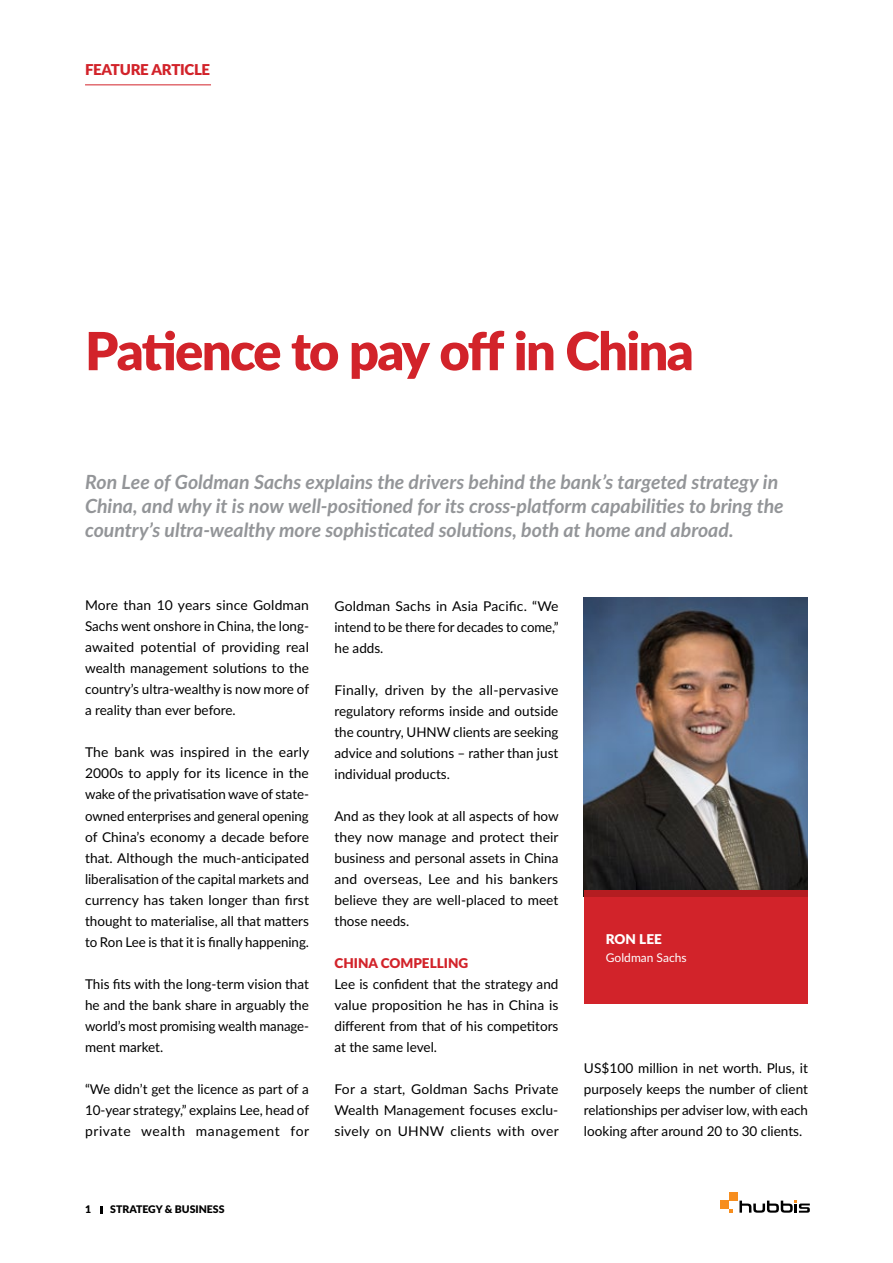
<style>
.page{position:relative;width:893px;height:1263px;background:#fff}
.page>*{position:absolute;margin:0;border:0;box-sizing:border-box;transform-origin:0 0}
.t1{font:900 52.5px "Lato";letter-spacing:-.035em;color:#d2232a}
.t2{font:italic 700 19.5px/24px "Lato";color:#939598}
.t3{font:900 15px "Lato";letter-spacing:-.025em;color:#d2232a}
.t4{font:13.5px/21px "Lato";color:#000;text-align:justify}
.t5{font:900 13.5px "Lato";color:#d2232a}
.t6{font:900 13.5px "Lato";color:#fff}
.t7{font:12px "Lato";color:#fff}
.t8{font:900 10.5px "Lato";color:#000}
</style>
<div class="page">
<hr style="left:85px;top:84px;width:126px;height:1px;background:#d2232a">
<svg style="left:101px;top:1206px;width:2px;height:7px"></svg>
<div style="left:584px;top:890px;width:224px;height:114px;background:#d2232a"></div>
<img style="left:584px;top:597px;width:224px;height:293px">
<div style="left:584px;top:890px;width:224px;height:7px;background:#b41d21"></div>
<svg style="left:739px;top:1200px;width:71px;height:13px"></svg>
<div style="left:729px;top:1192px;width:8px;height:8px;background:#f78e1e"></div>
<div style="left:721px;top:1200px;width:8px;height:9px;background:#f78e1e"></div>
<svg style="left:729px;top:1209px;width:4px;height:3px"></svg>
<p class="t3" style="left:85px;top:58px;width:126px">FEATURE ARTICLE</p>
<h1 class="t1" style="left:85px;top:312px;width:610px">Patience to pay off in China</h1>
<p class="t2" style="left:85px;top:469px;width:700px">Ron Lee of Goldman Sachs explains the drivers behind the bank’s targeted strategy in<br>China, and why it is now well-positioned for its cross-platform capabilities to bring the country’s ultra-wealthy more sophisticated solutions, both at home and abroad.</p>
<p class="t4" style="left:85px;top:594px;width:226px">More than 10 years since Goldman Sachs went onshore in China, the long&shy;awaited potential of providing real wealth management solutions to the country’s ultra-wealthy is now more of a reality than ever before.</p>
<p class="t4" style="left:85px;top:741px;width:226px">The bank was inspired in the early 2000s to apply for its licence in the wake of the privatisation wave of state&shy;owned enterprises and general opening of China’s economy a decade before that. Although the much-anticipated liberalisation of the capital markets and currency has taken longer than first thought to materialise, all that matters to Ron Lee is that it is finally happening.</p>
<p class="t4" style="left:85px;top:972px;width:226px">This fits with the long-term vision that he and the bank share in arguably the world’s most promising wealth manage&shy;ment market.</p>
<p class="t4" style="left:85px;top:1077px;width:226px">“We didn’t get the licence as part of a 10-year strategy,” explains Lee, head of private wealth management for</p>
<p class="t4" style="left:334px;top:595px;width:225px">Goldman Sachs in Asia Pacific. “We intend to be there for decades to come,” he adds.</p>
<p class="t4" style="left:334px;top:679px;width:226px">Finally, driven by the all-pervasive regulatory reforms inside and outside the country, UHNW clients are seeking advice and solutions – rather than just individual products.</p>
<p class="t4" style="left:334px;top:805px;width:226px">And as they look at all aspects of how they now manage and protect their business and personal assets in China and overseas, Lee and his bankers believe they are well-placed to meet those needs.</p>
<p class="t5" style="left:334px;top:953px;width:135px">China compelling</p>
<p class="t4" style="left:334px;top:973px;width:226px">Lee is confident that the strategy and value proposition he has in China is different from that of his competitors at the same level.</p>
<p class="t4" style="left:334px;top:1078px;width:226px">For a start, Goldman Sachs Private Wealth Management focuses exclu&shy;sively on UHNW clients with over</p>
<p class="t6" style="left:606px;top:928px;width:57px">Ron Lee</p>
<p class="t7" style="left:606px;top:949px;width:82px">Goldman Sachs</p>
<p class="t4" style="left:584px;top:1057px;width:225px">US$100 million in net worth. Plus, it purposely keeps the number of client relationships per adviser low, with each looking after around 20 to 30 clients.</p>
<p class="t8" style="left:85px;top:1201px;width:8px">1</p>
<p class="t8" style="left:110px;top:1201px;width:116px">STRATEGY &amp; BUSINESS</p>
</div>
